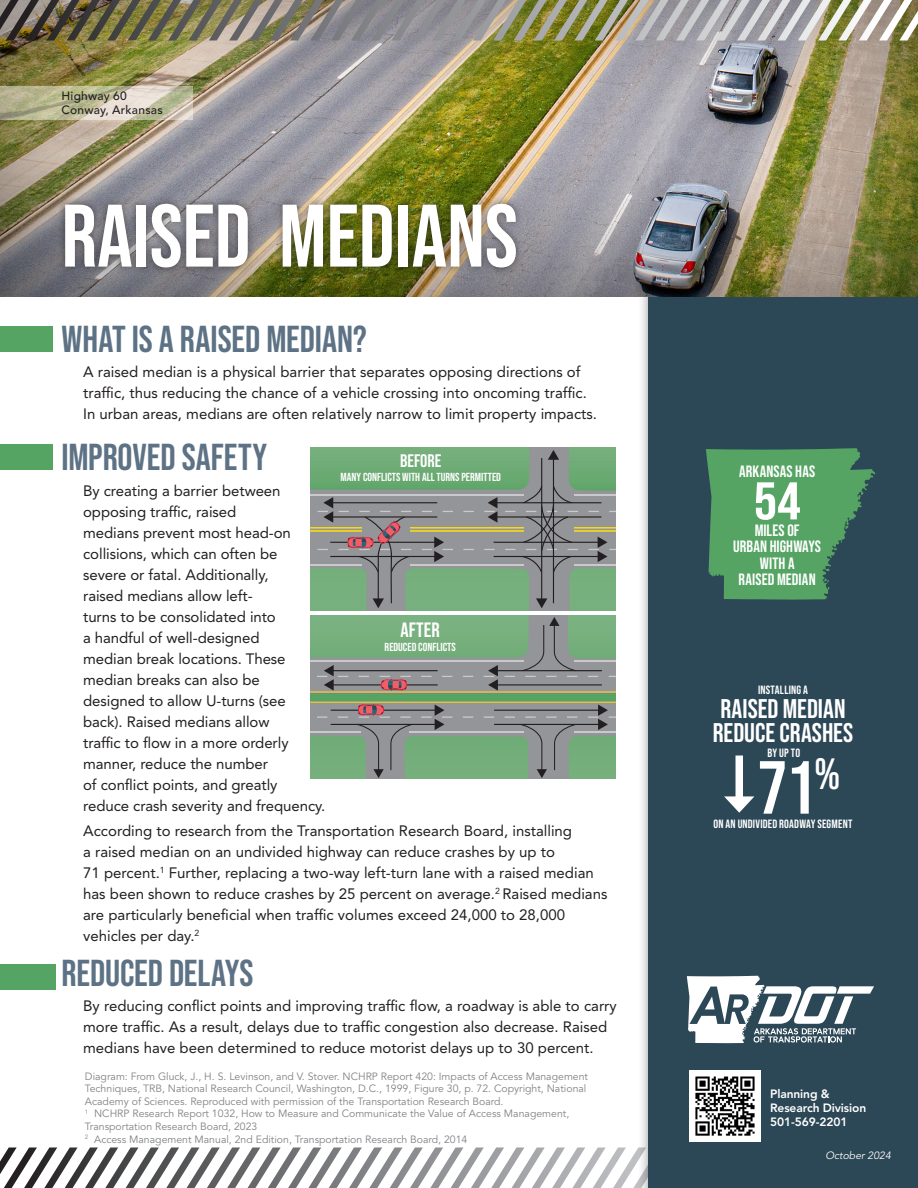
<style>
.page{position:relative;width:918px;height:1188px;background:#fff}
.page>*{position:absolute;margin:0;border:0;box-sizing:border-box;transform-origin:0 0}
.t1{font:88.5px "Bebas Neue";color:#fff}
.t2{font:75px "Bebas Neue";color:#fff}
.t3{font:52.95px "Bebas Neue";color:#fff;scale:1.11 1}
.t4{font:37.5px "Bebas Neue";color:#5d7285}
.t5{font:27px "Bebas Neue";color:#fff}
.t6{font:20.7px "Bebas Neue";color:#fff}
.t7{font:18.15px "Bebas Neue";color:#fff}
.t8{font:16.35px "Bebas Neue";letter-spacing:.005em;color:#fff}
.t9{font:15px/21px "Avenir LT Std";color:#231f20}
.t10{font:12px "Bebas Neue";letter-spacing:.015em;color:#fff}
.t11{font:800 12px/14.4px "Avenir LT Std";letter-spacing:-.01em;color:#fff}
.t12{font:500 12px/14.4px "Avenir LT Std";letter-spacing:.015em;color:#231f20}
.t13{font:11.7px "Bebas Neue";color:#fff}
.t14{font:10.5px/12.6px "Avenir LT Std";color:#808285}
.t15{font:italic 10.5px "Avenir LT Std";color:#fff}
</style>
<div class="page">
<svg style="left:0;top:1148px;width:637px;height:40px"></svg>
<div style="left:637px;top:0;width:281px;height:1188px;background:#231f20;opacity:.45"></div>
<div style="left:648px;top:0;width:270px;height:1188px;background:#2c4755"></div>
<div style="left:0;top:0;width:918px;height:298px;background:#231f20;opacity:.6"></div>
<div style="left:56px;top:195px;width:468px;height:82px;background:#231f20;opacity:.6"></div>
<div style="left:0;top:326px;width:53px;height:26px;background:#55a464"></div>
<img style="left:0;top:0;width:918px;height:40px">
<img style="left:690px;top:1071px;width:70px;height:70px">
<svg style="left:687px;top:976px;width:187px;height:67px"></svg>
<div style="left:0;top:444px;width:53px;height:26px;background:#55a464"></div>
<svg style="left:310px;top:616px;width:305px;height:163px;background:#81a486"></svg>
<hr style="left:332px;top:670px;width:106px;height:1px;background:#231f20">
<hr style="left:332px;top:684px;width:106px;height:1px;background:#231f20">
<hr style="left:496px;top:670px;width:106px;height:1px;background:#231f20">
<hr style="left:496px;top:684px;width:106px;height:1px;background:#231f20">
<hr style="left:331px;top:724px;width:105px;height:1px;background:#231f20">
<hr style="left:331px;top:710px;width:105px;height:1px;background:#231f20">
<hr style="left:494px;top:724px;width:106px;height:1px;background:#231f20">
<hr style="left:494px;top:710px;width:106px;height:1px;background:#231f20">
<hr style="left:310px;top:661px;width:305px;height:1px;background:#fff">
<svg style="left:317px;top:665px;width:31px;height:26px"></svg>
<svg style="left:484px;top:665px;width:14px;height:26px"></svg>
<svg style="left:310px;top:693px;width:305px;height:8px"></svg>
<div style="left:310px;top:694px;width:305px;height:6px;background:#55a464"></div>
<svg style="left:380px;top:676px;width:31px;height:15px"></svg>
<svg style="left:588px;top:705px;width:27px;height:25px"></svg>
<svg style="left:484px;top:716px;width:10px;height:2px"></svg>
<svg style="left:463px;top:716px;width:10px;height:2px"></svg>
<svg style="left:421px;top:705px;width:31px;height:25px"></svg>
<svg style="left:338px;top:716px;width:10px;height:2px"></svg>
<svg style="left:317px;top:716px;width:10px;height:2px"></svg>
<hr style="left:310px;top:732px;width:305px;height:1px;background:#fff">
<svg style="left:356px;top:703px;width:57px;height:75px;background:#898e88"></svg>
<svg style="left:505px;top:716px;width:72px;height:62px;background:#849689"></svg>
<svg style="left:521px;top:617px;width:56px;height:60px;background:#87928b"></svg>
<hr style="left:310px;top:702px;width:305px;height:1px;background:#ffdd17">
<hr style="left:310px;top:691px;width:305px;height:2px;background:#ffdd17">
<svg style="left:310px;top:448px;width:305px;height:163px;background:#7ea484"></svg>
<hr style="left:310px;top:494px;width:305px;height:2px;background:#fff">
<hr style="left:310px;top:530px;width:305px;height:2px;background:#ffdd17">
<hr style="left:310px;top:527px;width:305px;height:1px;background:#ffdd17">
<hr style="left:310px;top:564px;width:305px;height:1px;background:#fff">
<hr style="left:332px;top:502px;width:105px;height:1px;background:#231f20">
<hr style="left:541px;top:458px;width:1px;height:142px;background:#231f20">
<svg style="left:536px;top:598px;width:11px;height:10px"></svg>
<hr style="left:332px;top:516px;width:105px;height:2px;background:#231f20">
<hr style="left:496px;top:502px;width:105px;height:1px;background:#231f20">
<hr style="left:553px;top:458px;width:1px;height:145px;background:#231f20">
<svg style="left:548px;top:450px;width:11px;height:10px"></svg>
<hr style="left:496px;top:516px;width:105px;height:2px;background:#231f20">
<svg style="left:484px;top:497px;width:13px;height:26px"></svg>
<hr style="left:330px;top:556px;width:106px;height:1px;background:#231f20">
<hr style="left:330px;top:542px;width:106px;height:1px;background:#231f20">
<svg style="left:422px;top:537px;width:31px;height:25px"></svg>
<hr style="left:494px;top:556px;width:105px;height:1px;background:#231f20">
<hr style="left:494px;top:542px;width:105px;height:1px;background:#231f20">
<svg style="left:588px;top:537px;width:27px;height:25px"></svg>
<svg style="left:505px;top:485px;width:73px;height:88px;background:#868987"></svg>
<svg style="left:318px;top:497px;width:93px;height:111px;background:#899086"></svg>
<svg style="left:706px;top:448px;width:169px;height:152px"></svg>
<div style="left:736px;top:756px;width:7px;height:47px;background:#fff"></div>
<svg style="left:724px;top:796px;width:30px;height:17px"></svg>
<div style="left:0;top:964px;width:55px;height:26px;background:#55a464"></div>
<svg style="left:0;top:86px;width:192px;height:33px;background:#c4c0a4"></svg>
<p class="t12" style="left:62px;top:88px;width:103px">Highway 60<br>Conway, Arkansas</p>
<p class="t1" style="left:62px;top:186px;width:458px">RAISED MEDIANS</p>
<p class="t4" style="left:62px;top:318px;width:307px">WHAT IS A RAISED MEDIAN?</p>
<p class="t9" style="left:83px;top:362px;width:515px">A raised median is a physical barrier that separates opposing directions of traffic, thus reducing the chance of a vehicle crossing into oncoming traffic.<br>In urban areas, medians are often relatively narrow to limit property impacts.</p>
<p class="t4" style="left:62px;top:436px;width:207px">IMPROVED SAFETY</p>
<p class="t9" style="left:83px;top:480px;width:244px">By creating a barrier between opposing traffic, raised<br>medians prevent most head-on collisions, which can often be<br>severe or fatal. Additionally,<br>raised medians allow left-<br>turns to be consolidated into<br>a handful of well-designed<br>median break locations. These median breaks can also be designed to allow U-turns (see back). Raised medians allow<br>traffic to flow in a more orderly manner, reduce the number<br>of conflict points, and greatly reduce crash severity and frequency.</p>
<p class="t9" style="left:83px;top:820px;width:526px">According to research from the Transportation Research Board, installing<br>a raised median on an undivided highway can reduce crashes by up to<br>71 percent.<sup>1</sup> Further, replacing a two-way left-turn lane with a raised median has been shown to reduce crashes by 25 percent on average.<sup>2</sup> Raised medians are particularly beneficial when traffic volumes exceed 24,000 to 28,000 vehicles per day.<sup>2</sup></p>
<p class="t7" style="left:400px;top:451px;width:43px">BEFORE</p>
<p class="t13" style="left:341px;top:471px;width:162px">MANY CONFLICTS WITH ALL TURNS PERMITTED</p>
<p class="t6" style="left:401px;top:618px;width:41px">AFTER</p>
<p class="t13" style="left:385px;top:640px;width:73px">REDUCED CONFLICTS</p>
<p class="t4" style="left:62px;top:952px;width:193px">REDUCED DELAYS</p>
<p class="t9" style="left:83px;top:996px;width:535px">By reducing conflict points and improving traffic flow, a roadway is able to carry more traffic. As a result, delays due to traffic congestion also decrease. Raised medians have been determined to reduce motorist delays up to 30 percent.</p>
<p class="t14" style="left:85px;top:1070px;width:505px">Diagram: From Gluck, J., H. S. Levinson, and V. Stover. NCHRP Report 420: Impacts of Access Management<br>Techniques, TRB, National Research Council, Washington, D.C., 1999, Figure 30, p. 72. Copyright, National<br>Academy of Sciences. Reproduced with permission of the Transportation Research Board.</p>
<p class="t14" style="left:85px;top:1108px;width:486px"><sup>1</sup> NCHRP Research Report 1032, How to Measure and Communicate the Value of Access Management,<br>Transportation Research Board, 2023</p>
<p class="t14" style="left:85px;top:1133px;width:384px"><sup>2</sup> Access Management Manual, 2nd Edition, Transportation Research Board, 2014</p>
<p class="t8" style="left:739px;top:462px;width:78px">ARKANSAS HAS</p>
<p class="t3" style="left:754px;top:471px;width:44px">54</p>
<p class="t8" style="left:755px;top:521px;width:46px">MILES OF</p>
<p class="t8" style="left:733px;top:537px;width:89px">URBAN HIGHWAYS</p>
<p class="t8" style="left:760px;top:554px;width:36px">WITH A</p>
<p class="t8" style="left:739px;top:570px;width:79px">RAISED MEDIAN</p>
<p class="t10" style="left:758px;top:683px;width:51px">INSTALLING A</p>
<p class="t5" style="left:720px;top:694px;width:127px">RAISED MEDIAN</p>
<p class="t5" style="left:713px;top:718px;width:142px">REDUCE CRASHES</p>
<p class="t10" style="left:768px;top:746px;width:34px">BY UP TO</p>
<p class="t2" style="left:757px;top:745px;width:84px">71<sup>%</sup></p>
<p class="t10" style="left:714px;top:817px;width:140px">ON AN UNDIVIDED ROADWAY SEGMENT</p>
<p class="t11" style="left:770px;top:1086px;width:98px">Planning &amp;<br>Research Division</p>
<p class="t11" style="left:770px;top:1115px;width:79px">501-569-2201</p>
<p class="t15" style="left:825px;top:1149px;width:67px">October 2024</p>
</div>
